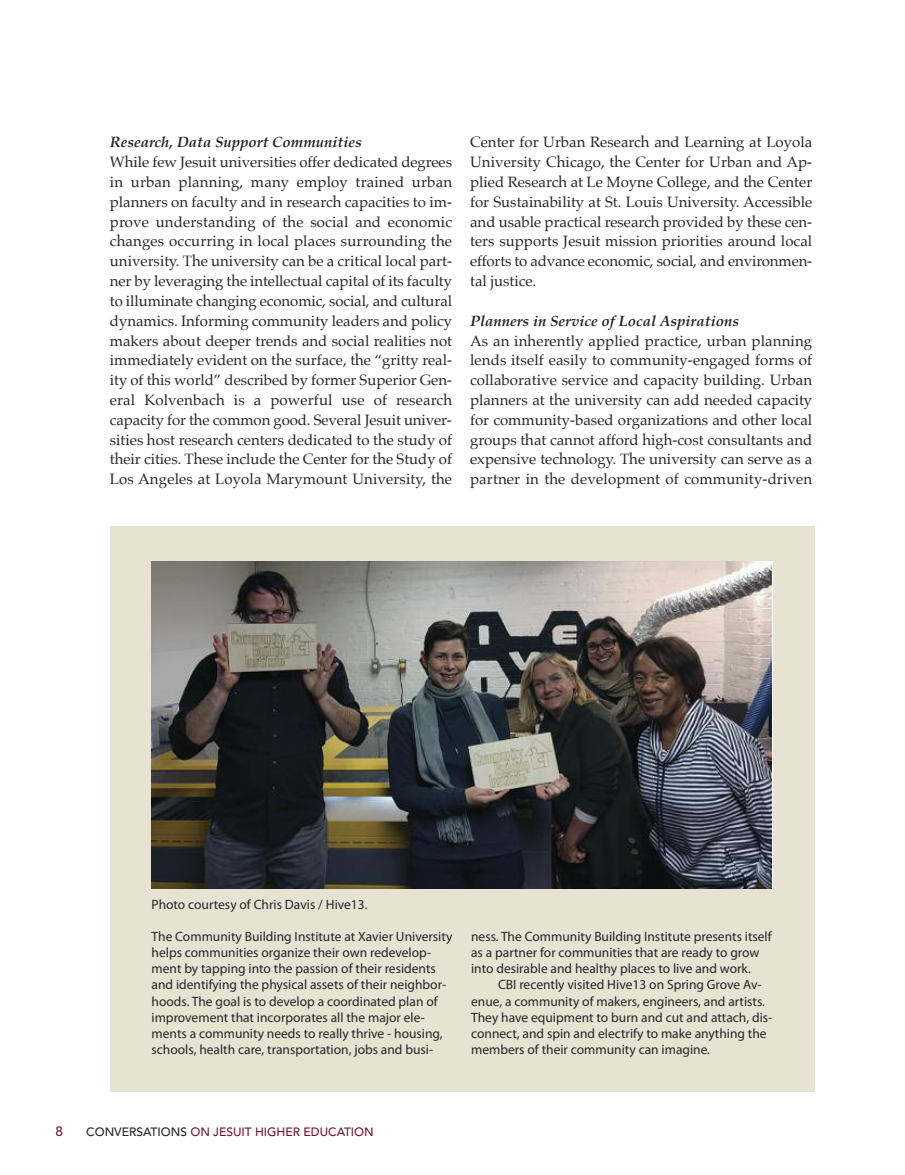
<style>
.page{position:relative;width:905px;height:1175px;background:#fff}
.page>*{position:absolute;margin:0;border:0;box-sizing:border-box;transform-origin:0 0}
.t1{font:15px/19.8px "Palatino";letter-spacing:.01em;color:#272526;text-align:justify}
.t2{font:italic 700 15px "Palatino";color:#272526}
.t3{font:13.5px/16.2px "Myriad Pro";color:#272526}
.t4{font:500 13.5px "Avenir";color:#6f1730}
.t5{font:500 12px "Avenir";color:#6f1730}
.s1{color:#272526}
</style>
<div class="page">
<div style="left:110px;top:526px;width:704px;height:566px;background:#e7e2d2"></div>
<img style="left:151px;top:561px;width:620px;height:327px">
<p class="t2" style="left:110px;top:135px;width:253px">Research, Data Support Communities</p>
<p class="t1" style="left:110px;top:153px;width:344px">While few Jesuit universities offer dedicated degrees in urban planning, many employ trained urban planners on faculty and in research capacities to im&shy;prove understanding of the social and economic changes occurring in local places surrounding the university. The university can be a critical local part&shy;ner by leveraging the intellectual capital of its faculty to illuminate changing economic, social, and cultural dynamics. Informing community leaders and policy makers about deeper trends and social realities not immediately evident on the surface, the “gritty real&shy;ity of this world” described by former Superior Gen&shy;eral Kolvenbach is a powerful use of research capacity for the common good. Several Jesuit univer&shy;sities host research centers dedicated to the study of their cities. These include the Center for the Study of Los Angeles at Loyola Marymount University, the</p>
<p class="t1" style="left:470px;top:133px;width:344px">Center for Urban Research and Learning at Loyola University Chicago, the Center for Urban and Ap&shy;plied Research at Le Moyne College, and the Center for Sustainability at St. Louis University. Accessible and usable practical research provided by these cen&shy;ters supports Jesuit mission priorities around local efforts to advance economic, social, and environmen&shy;tal justice.</p>
<p class="t2" style="left:470px;top:313px;width:270px">Planners in Service of Local Aspirations</p>
<p class="t1" style="left:470px;top:331px;width:344px">As an inherently applied practice, urban planning lends itself easily to community-engaged forms of collaborative service and capacity building. Urban planners at the university can add needed capacity for community-based organizations and other local groups that cannot afford high-cost consultants and expensive technology. The university can serve as a partner in the development of community-driven</p>
<p class="t3" style="left:151px;top:897px;width:217px">Photo courtesy of Chris Davis / Hive13.</p>
<p class="t3" style="left:151px;top:929px;width:302px">The Community Building Institute at Xavier University helps communities organize their own redevelop&shy;ment by tapping into the passion of their residents and identifying the physical assets of their neighbor&shy;hoods. The goal is to develop a coordinated plan of improvement that incorporates all the major ele&shy;ments a community needs to really thrive - housing, schools, health care, transportation, jobs and busi-</p>
<p class="t3" style="left:471px;top:929px;width:302px">ness. The Community Building Institute presents itself as a partner for communities that are ready to grow into desirable and healthy places to live and work.</p>
<p class="t3" style="left:471px;top:977px;width:303px;text-indent:27px">CBI recently visited Hive13 on Spring Grove Av&shy;enue, a community of makers, engineers, and artists.<br>They have equipment to burn and cut and attach, dis&shy;connect, and spin and electrify to make anything the members of their community can imagine.</p>
<p class="t4" style="left:56px;top:1119px;width:9px">8</p>
<p class="t5" style="left:86px;top:1121px;width:289px"><span class="s1">CONVERSATIONS</span> ON JESUIT HIGHER EDUCATION</p>
</div>
